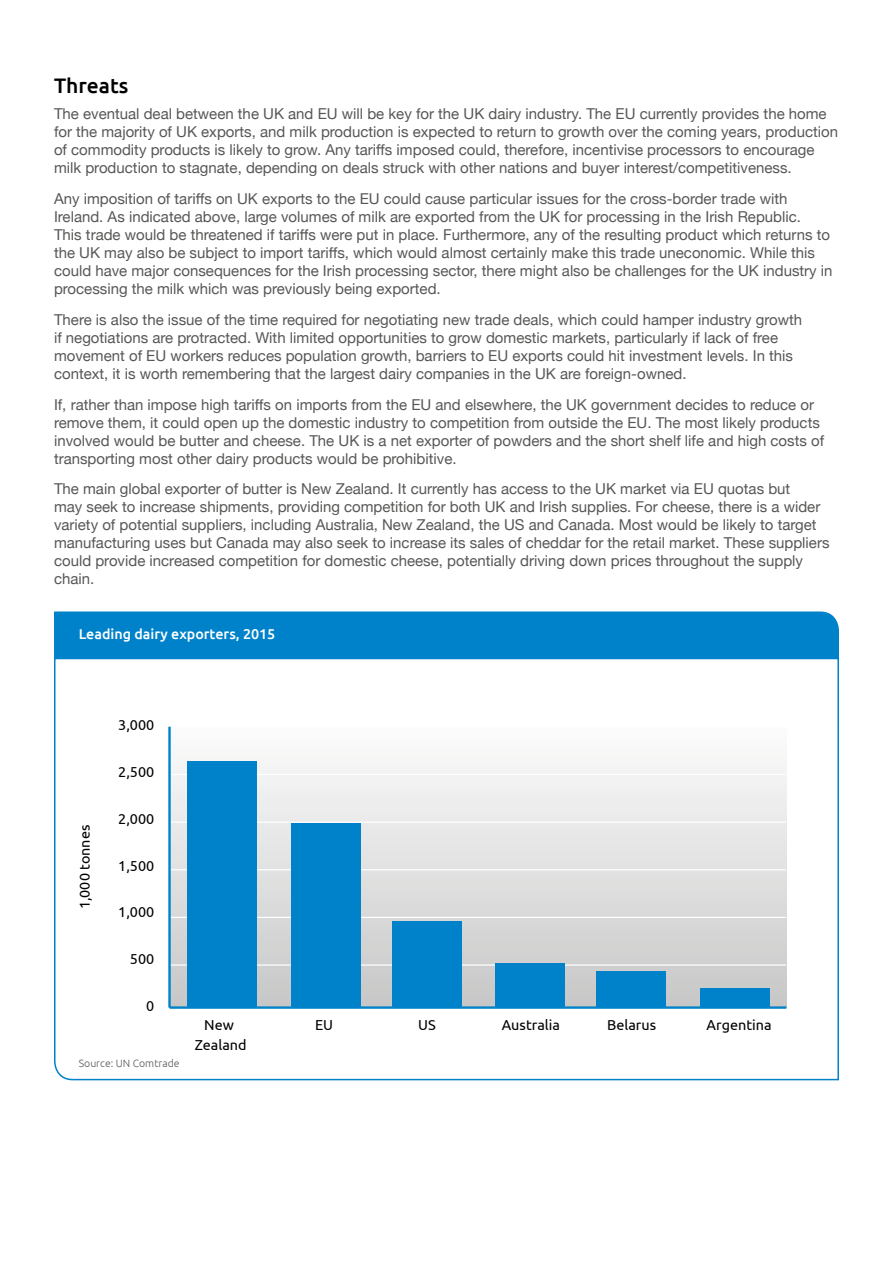
<style>
.page{position:relative;width:893px;height:1263px;background:#fff}
.page>*{position:absolute;margin:0;border:0;box-sizing:border-box;transform-origin:0 0}
.SubTitle_2{font:500 21px "Ubuntu";color:#000}
.Main_Body{font:15px/18px "Helvetica Neue";color:#575756}
.t1{font:14.4px "Ubuntu";color:#000}
.t2{font:500 14.25px "Ubuntu";color:#fff}
.t3{font:300 10.5px "Ubuntu";color:#575756}
</style>
<div class="page">
<div style="left:54px;top:611px;width:785px;height:46px;background:#0082ca"></div>
<svg style="left:54px;top:657px;width:785px;height:424px"></svg>
<p class="SubTitle_2" style="left:54px;top:72px;width:76px">Threats</p>
<p class="Main_Body" style="left:54px;top:106px;width:786px">The eventual deal between the UK and EU will be key for the UK dairy industry. The EU currently provides the home for the majority of UK exports, and milk production is expected to return to growth over the coming years, production of commodity products is likely to grow. Any tariffs imposed could, therefore, incentivise processors to encourage milk production to stagnate, depending on deals struck with other nations and buyer interest/competitiveness.</p>
<p class="Main_Body" style="left:54px;top:191px;width:780px">Any imposition of tariffs on UK exports to the EU could cause particular issues for the cross-border trade with Ireland. As indicated above, large volumes of milk are exported from the UK for processing in the Irish Republic.<br>This trade would be threatened if tariffs were put in place. Furthermore, any of the resulting product which returns to the UK may also be subject to import tariffs, which would almost certainly make this trade uneconomic. While this could have major consequences for the Irish processing sector, there might also be challenges for the UK industry in processing the milk which was previously being exported.</p>
<p class="Main_Body" style="left:54px;top:311px;width:750px">There is also the issue of the time required for negotiating new trade deals, which could hamper industry growth if negotiations are protracted. With limited opportunities to grow domestic markets, particularly if lack of free movement of EU workers reduces population growth, barriers to EU exports could hit investment levels. In this context, it is worth remembering that the largest dairy companies in the UK are foreign-owned.</p>
<p class="Main_Body" style="left:54px;top:396px;width:772px">If, rather than impose high tariffs on imports from the EU and elsewhere, the UK government decides to reduce or remove them, it could open up the domestic industry to competition from outside the EU. The most likely products involved would be butter and cheese. The UK is a net exporter of powders and the short shelf life and high costs of transporting most other dairy products would be prohibitive.</p>
<p class="Main_Body" style="left:54px;top:481px;width:777px">The main global exporter of butter is New Zealand. It currently has access to the UK market via EU quotas but<br>may seek to increase shipments, providing competition for both UK and Irish supplies. For cheese, there is a wider variety of potential suppliers, including Australia, New Zealand, the US and Canada. Most would be likely to target manufacturing uses but Canada may also seek to increase its sales of cheddar for the retail market. These suppliers could provide increased competition for domestic cheese, potentially driving down prices throughout the supply chain.</p>
<p class="t2" style="left:79px;top:622px;width:155px">UK dairy exports, 2015</p>
<p class="t2" style="left:79px;top:625px;width:198px">Leading dairy exporters, 2015</p>
<p class="t1" style="left:76px;top:909px;width:86px;rotate:-90deg">1,000 tonnes</p>
<p class="t1" style="left:118px;top:716px;width:38px">3,000</p>
<p class="t1" style="left:118px;top:763px;width:38px">2,500</p>
<p class="t1" style="left:118px;top:810px;width:38px">2,000</p>
<p class="t1" style="left:118px;top:857px;width:38px">1,500</p>
<p class="t1" style="left:118px;top:903px;width:38px">1,000</p>
<p class="t1" style="left:130px;top:950px;width:26px">500</p>
<p class="t1" style="left:146px;top:997px;width:10px">0</p>
<p class="t3" style="left:79px;top:1056px;width:102px">Source: UN Comtrade</p>
<p class="t1" style="left:204px;top:1016px;width:31px">New</p>
<p class="t1" style="left:315px;top:1016px;width:19px">EU</p>
<p class="t1" style="left:418px;top:1016px;width:19px">US</p>
<p class="t1" style="left:502px;top:1016px;width:59px">Australia</p>
<p class="t1" style="left:607px;top:1016px;width:51px">Belarus</p>
<p class="t1" style="left:707px;top:1016px;width:66px">Argentina</p>
<p class="t1" style="left:195px;top:1036px;width:53px">Zealand</p>
</div>
